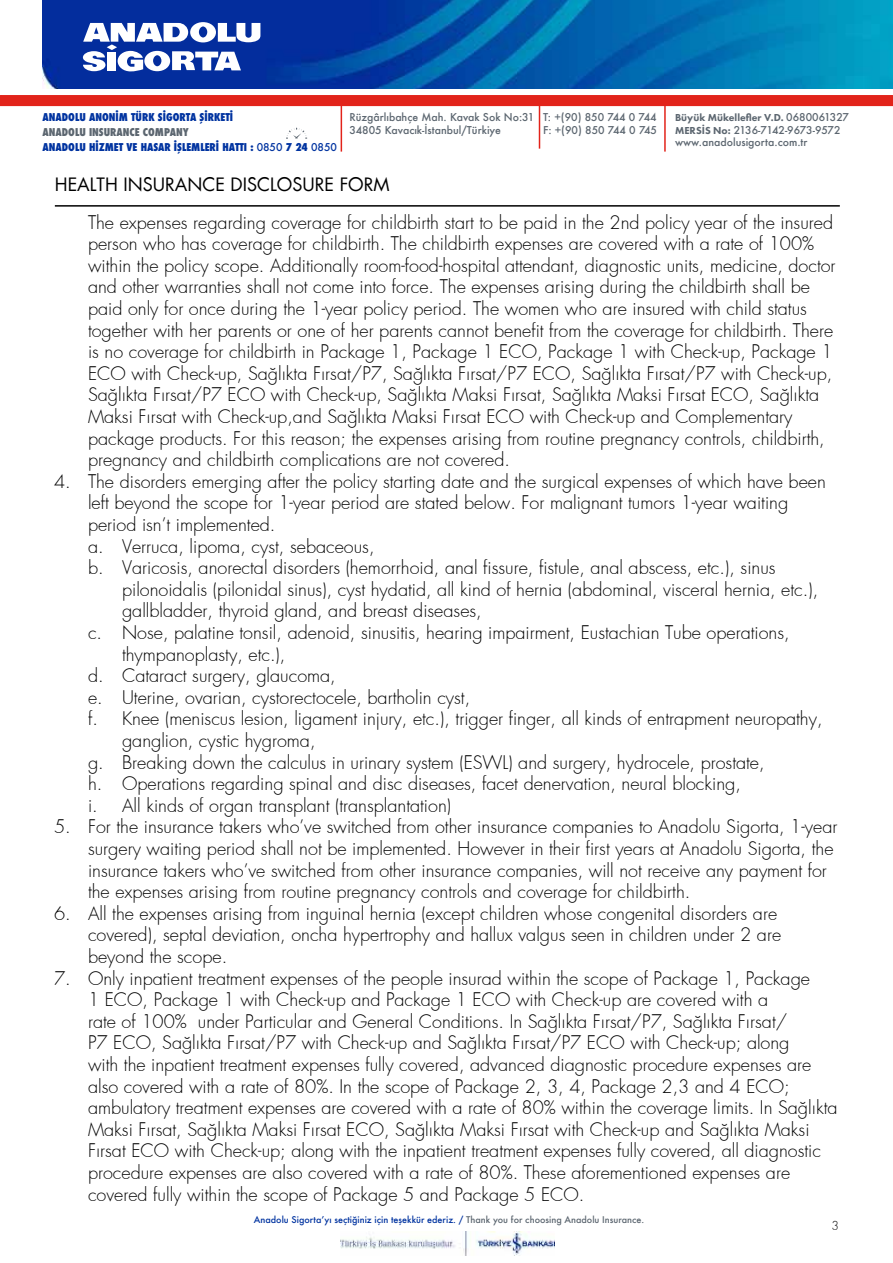
<style>
.page{position:relative;width:893px;height:1263px;background:#fff}
.page>*{position:absolute;margin:0;border:0;box-sizing:border-box;transform-origin:0 0}
.t1{font:300 18px/21.6px "Futura";color:#000}
.t2{font:18px "Futura";color:#000}
.t3{font:300 12px "Futura";color:#000}
.t4{font:500 10.5px/12.6px "Futura";color:#5c6670}
.t5{font:800 condensed 10.5px/14.7px "Futura";color:#0033a0}
.t6{font:800 10.5px "Futura PT";color:#5c6670}
.t7{font:500 9px "Futura";color:#0033a0}
.s1{color:#5c6670}
.s2{font-weight:500;font-stretch:normal}
.s3{font-family:"Futura";font-weight:500}
.s4{font-family:"Futura PT";font-weight:800}
</style>
<div class="page">
<hr style="left:55px;top:205px;width:785px;height:2px;background:#000">
<img style="left:340px;top:1231px;width:215px;height:25px">
<hr style="left:341px;top:101px;width:1px;height:51px;background:#e2231a">
<svg style="left:286px;top:128px;width:21px;height:11px"></svg>
<hr style="left:539px;top:98px;width:1px;height:51px;background:#e2231a">
<hr style="left:664px;top:101px;width:2px;height:51px;background:#e2231a">
<img style="left:43px;top:0;width:850px;height:89px">
<div style="left:0;top:95px;width:893px;height:11px;background:#e2231a"></div>
<svg style="left:83px;top:22px;width:177px;height:49px"></svg>
<p class="t5" style="left:43px;top:110px;width:192px">ANADOLU ANONİM TÜRK SİGORTA ŞİRKETİ</p>
<p class="t5" style="left:43px;top:125px;width:296px"><span class="s1">ANADOLU INSURANCE COMPANY<br></span>ANADOLU HİZMET VE HASAR İŞLEMLERİ HATTI : <span class="s2">0850</span> 7 24 <span class="s2">0850</span></p>
<p class="t4" style="left:350px;top:111px;width:186px">Rüzgârlıbahçe Mah. Kavak Sok No:31<br>34805 Kavacık-İstanbul/Türkiye</p>
<p class="t4" style="left:543px;top:111px;width:116px">T: +(90) 850 744 0 744<br>F: +(90) 850 744 0 745</p>
<p class="t6" style="left:675px;top:111px;width:175px">Büyük Mükellefler V.D. <span class="s3">0680061327</span></p>
<p class="t4" style="left:675px;top:123px;width:167px"><span class="s4">MERSİS No:</span> 2136-7142-9673-9572 www.anadolusigorta.com.tr</p>
<p class="t2" style="left:55px;top:172px;width:336px">HEALTH INSURANCE DISCLOSURE FORM</p>
<p class="t1" style="left:88px;top:211px;width:749px">The expenses regarding coverage for childbirth start to be paid in the 2nd policy year of the insured person who has coverage for childbirth. The childbirth expenses are covered with a rate of 100% within the policy scope. Additionally room-food-hospital attendant, diagnostic units, medicine, doctor and other warranties shall not come into force. The expenses arising during the childbirth shall be paid only for once during the 1-year policy period. The women who are insured with child status together with her parents or one of her parents cannot benefit from the coverage for childbirth. There is no coverage for childbirth in Package 1, Package 1 ECO, Package 1 with Check-up, Package 1<br>ECO with Check-up, Sağlıkta Fırsat/P7, Sağlıkta Fırsat/P7 ECO, Sağlıkta Fırsat/P7 with Check-up, Sağlıkta Fırsat/P7 ECO with Check-up, Sağlıkta Maksi Fırsat, Sağlıkta Maksi Fırsat ECO, Sağlıkta Maksi Fırsat with Check-up,and Sağlıkta Maksi Fırsat ECO with Check-up and Complementary package products. For this reason; the expenses arising from routine pregnancy controls, childbirth, pregnancy and childbirth complications are not covered.</p>
<p class="t1" style="left:88px;top:471px;width:739px;text-indent:-34px">4. The disorders emerging after the policy starting date and the surgical expenses of which have been left beyond the scope for 1-year period are stated below. For malignant tumors 1-year waiting period isn’t implemented.<br>a. Verruca, lipoma, cyst, sebaceous,<br>b. Varicosis, anorectal disorders (hemorrhoid, anal fissure, fistule, anal abscess, etc.), sinus</p>
<p class="t1" style="left:122px;top:579px;width:698px">pilonoidalis (pilonidal sinus), cyst hydatid, all kind of hernia (abdominal, visceral hernia, etc.),</p>
<p class="t1" style="left:122px;top:600px;width:361px">gallbladder, thyroid gland, and breast diseases,</p>
<p class="t1" style="left:88px;top:622px;width:703px">c. Nose, palatine tonsil, adenoid, sinusitis, hearing impairment, Eustachian Tube operations,</p>
<p class="t1" style="left:122px;top:643px;width:165px">thympanoplasty, etc.),</p>
<p class="t1" style="left:88px;top:665px;width:249px">d. Cataract surgery, glaucoma,</p>
<p class="t1" style="left:88px;top:687px;width:384px">e. Uterine, ovarian, cystorectocele, bartholin cyst,</p>
<p class="t1" style="left:88px;top:708px;width:736px">f. Knee (meniscus lesion, ligament injury, etc.), trigger finger, all kinds of entrapment neuropathy,</p>
<p class="t1" style="left:122px;top:730px;width:195px">ganglion, cystic hygroma,</p>
<p class="t1" style="left:88px;top:751px;width:678px">g. Breaking down the calculus in urinary system (ESWL) and surgery, hydrocele, prostate,</p>
<p class="t1" style="left:88px;top:773px;width:654px">h. Operations regarding spinal and disc diseases, facet denervation, neural blocking,</p>
<p class="t1" style="left:88px;top:795px;width:365px">i. All kinds of organ transplant (transplantation)</p>
<p class="t1" style="left:88px;top:816px;width:751px;text-indent:-34px">5. For the insurance takers who’ve switched from other insurance companies to Anadolu Sigorta, 1-year surgery waiting period shall not be implemented. However in their first years at Anadolu Sigorta, the insurance takers who’ve switched from other insurance companies, will not receive any payment for the expenses arising from routine pregnancy controls and coverage for childbirth.</p>
<p class="t1" style="left:88px;top:903px;width:695px;text-indent:-34px">6. All the expenses arising from inguinal hernia (except children whose congenital disorders are covered), septal deviation, oncha hypertrophy and hallux valgus seen in children under 2 are beyond the scope.</p>
<p class="t1" style="left:88px;top:967px;width:751px;text-indent:-34px">7. Only inpatient treatment expenses of the people insurad within the scope of Package 1, Package<br>1 ECO, Package 1 with Check-up and Package 1 ECO with Check-up are covered with a<br>rate of 100% under Particular and General Conditions. In Sağlıkta Fırsat/P7, Sağlıkta Fırsat/<br>P7 ECO, Sağlıkta Fırsat/P7 with Check-up and Sağlıkta Fırsat/P7 ECO with Check-up; along<br>with the inpatient treatment expenses fully covered, advanced diagnostic procedure expenses are also covered with a rate of 80%. In the scope of Package 2, 3, 4, Package 2,3 and 4 ECO; ambulatory treatment expenses are covered with a rate of 80% within the coverage limits. In Sağlıkta Maksi Fırsat, Sağlıkta Maksi Fırsat ECO, Sağlıkta Maksi Fırsat with Check-up and Sağlıkta Maksi Fırsat ECO with Check-up; along with the inpatient treatment expenses fully covered, all diagnostic procedure expenses are also covered with a rate of 80%. These aforementioned expenses are covered fully within the scope of Package 5 and Package 5 ECO.</p>
<p class="t7" style="left:254px;top:1213px;width:392px">Anadolu Sigorta’yı seçtiğiniz için teşekkür ederiz. / <span class="s1">Thank you for choosing Anadolu Insurance.</span></p>
<p class="t3" style="left:831px;top:1217px;width:9px">3</p>
</div>
